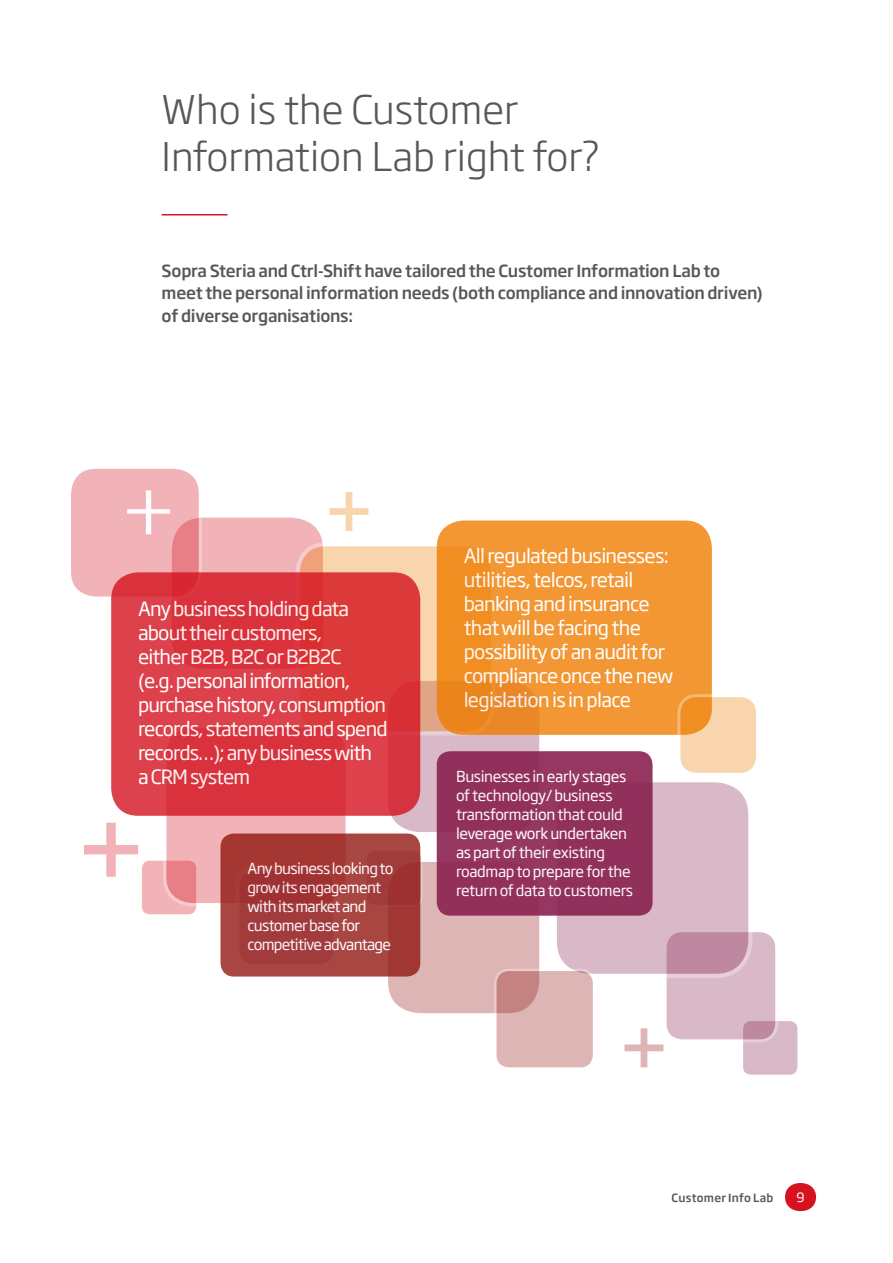
<style>
.page{position:relative;width:893px;height:1263px;background:#fff}
.page>*{position:absolute;margin:0;border:0;box-sizing:border-box;transform-origin:0 0}
.Page_Chapter_Heading{font:300 39px/46.8px "Soho Gothic Std";color:#575756}
.t1{font:19.5px/24px "Soho Gothic Std";letter-spacing:-.045em;color:#fff}
.Content_Intro{font:500 16.5px/22.5px "Soho Gothic Std";letter-spacing:-.02em;color:#575756}
.t2{font:15px/19px "Soho Gothic Std";letter-spacing:-.025em;color:#fff}
.t3{font:15px/19px "Soho Gothic Std";letter-spacing:-.045em;color:#fff}
.t4{font:12.75px "Soho Gothic Std";color:#fff}
.t5{font:500 11.25px "Soho Gothic Std";letter-spacing:.02em;color:#575756}
</style>
<div class="page">
<svg style="left:785px;top:1183px;width:31px;height:28px"></svg>
<hr style="left:162px;top:214px;width:65px;height:1px;background:#d5121e">
<svg style="left:141px;top:860px;width:56px;height:55px;background:#f1b4b8"></svg>
<div style="left:140px;top:859px;width:58px;height:57px;border:2px solid #fff;border-radius:9px"></div>
<div style="left:742px;top:1020px;width:56px;height:55px;background:#d9b8c7;border-radius:9px"></div>
<div style="left:742px;top:1019px;width:57px;height:57px;border:2px solid #fff;border-radius:9px"></div>
<div style="left:169px;top:514px;width:157px;height:158px;background:#f1b3b7;border-radius:34px"></div>
<div style="left:166px;top:511px;width:163px;height:164px;border:6px solid #fff;border-radius:34px"></div>
<div style="left:385px;top:859px;width:157px;height:157px;background:#dcb5b4;border-radius:34px"></div>
<div style="left:382px;top:856px;width:163px;height:163px;border:6px solid #fff;border-radius:34px"></div>
<svg style="left:385px;top:678px;width:157px;height:157px;background:#dab9c8"></svg>
<svg style="left:298px;top:544px;width:195px;height:189px;background:#f4c8a2"></svg>
<div style="left:295px;top:542px;width:200px;height:193px;border:4px solid #fff;border-radius:28px"></div>
<svg style="left:665px;top:930px;width:112px;height:111px;background:#d7b5c4"></svg>
<div style="left:663px;top:929px;width:115px;height:113px;border:3px solid #fff;border-radius:17px"></div>
<svg style="left:555px;top:780px;width:195px;height:196px;background:#d5b1c2"></svg>
<div style="left:553px;top:778px;width:199px;height:200px;border:4px solid #fff;border-radius:34px"></div>
<svg style="left:165px;top:726px;width:182px;height:179px;background:#efacb0"></svg>
<svg style="left:69px;top:467px;width:131px;height:131px;background:#f0aeb2"></svg>
<div style="left:68px;top:466px;width:134px;height:134px;border:3px solid #fff;border-radius:26px"></div>
<svg style="left:495px;top:970px;width:99px;height:98px;background:#d7acab"></svg>
<div style="left:494px;top:969px;width:101px;height:101px;border:2px solid #fff;border-radius:14px"></div>
<div style="left:365px;top:850px;width:58px;height:56px;border:2px solid #fff;border-radius:9px"></div>
<div style="left:111px;top:572px;width:309px;height:244px;background:linear-gradient(to bottom,#db373d,#db3943);border-radius:27px"></div>
<div style="left:437px;top:520px;width:275px;height:215px;background:linear-gradient(to right,#f08f27,#f39a38);border-radius:27px"></div>
<div style="left:220px;top:833px;width:200px;height:143px;background:#a53b3b;border-radius:13px"></div>
<div style="left:437px;top:751px;width:216px;height:165px;background:#92305c;border-radius:13px"></div>
<svg style="left:84px;top:823px;width:54px;height:54px"></svg>
<svg style="left:624px;top:1028px;width:39px;height:39px"></svg>
<svg style="left:679px;top:696px;width:78px;height:78px;background:#f7c895"></svg>
<div style="left:677px;top:694px;width:82px;height:82px;border:3px solid #fff;border-radius:17px"></div>
<svg style="left:329px;top:492px;width:39px;height:39px"></svg>
<div style="left:127px;top:490px;width:43px;height:44px;background:#f1b3b7"></div>
<p class="Page_Chapter_Heading" style="left:162px;top:87px;width:440px">Who is the Customer<br>Information Lab right for?</p>
<p class="Content_Intro" style="left:162px;top:260px;width:602px">Sopra Steria and Ctrl-Shift have tailored the Customer Information Lab to meet the personal information needs (both compliance and innovation driven) of diverse organisations:</p>
<p class="t1" style="left:138px;top:597px;width:251px">Any business holding data about their customers,<br>either B2B, B2C or B2B2C<br>(e.g. personal information, purchase history, consumption records, statements and spend records…); any business with a CRM system</p>
<p class="t3" style="left:247px;top:859px;width:147px">Any business looking to grow its engagement with its market and customer base for competitive advantage</p>
<p class="t1" style="left:464px;top:544px;width:211px">All regulated businesses: utilities, telcos, retail banking and insurance that will be facing the possibility of an audit for compliance once the new legislation is in place</p>
<p class="t2" style="left:456px;top:767px;width:179px">Businesses in early stages of technology/ business transformation that could leverage work undertaken as part of their existing roadmap to prepare for the return of data to customers</p>
<p class="t5" style="left:672px;top:1191px;width:103px">Customer Info Lab</p>
<p class="t4" style="left:797px;top:1189px;width:10px">9</p>
</div>
